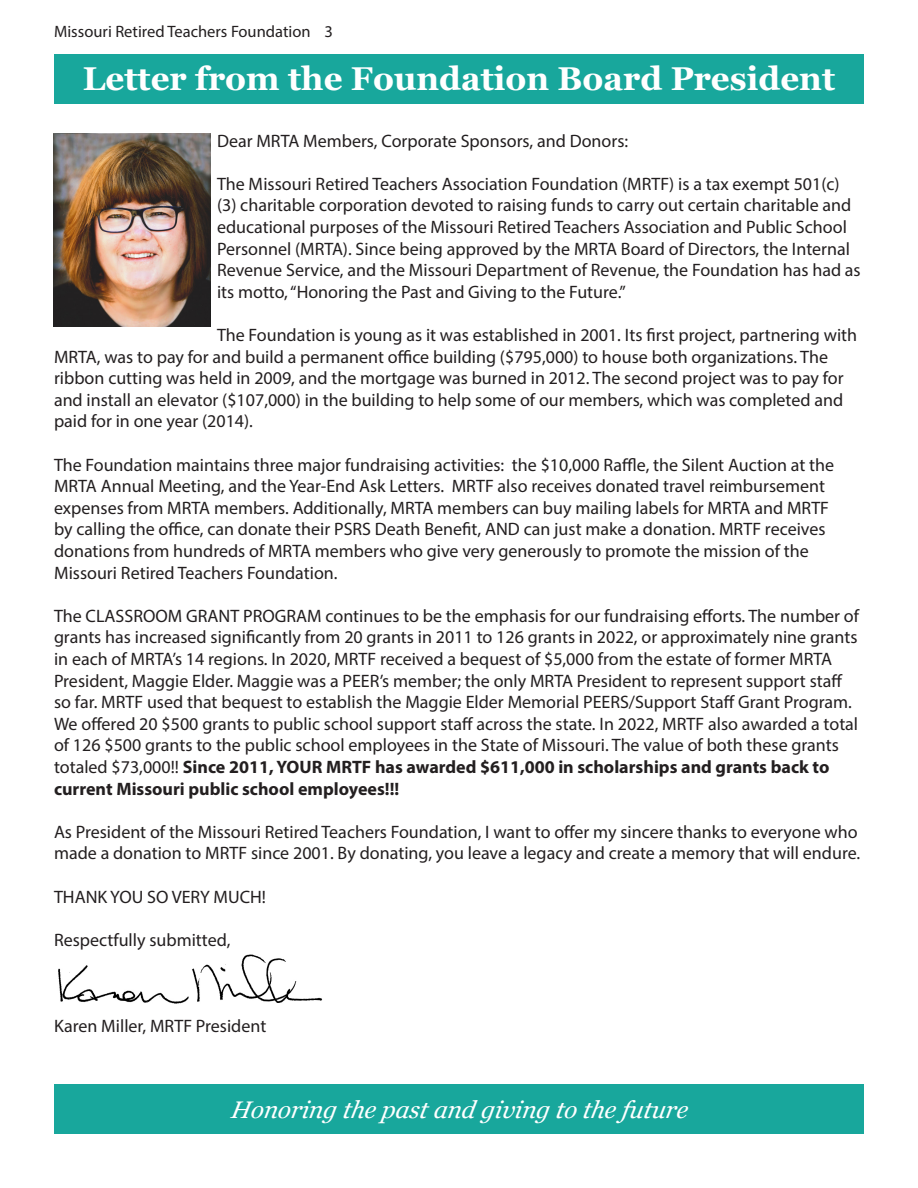
<style>
.page{position:relative;width:918px;height:1188px;background:#fff}
.page>*{position:absolute;margin:0;border:0;box-sizing:border-box;transform-origin:0 0}
.t1{font:700 33px "Georgia";color:#fff}
.t2{font:italic 24px "Georgia";color:#fff}
.t3{font:18px/21.6px "Myriad Pro";color:#231f20}
.t4{font:16.5px "Myriad Pro";color:#231f20}
.s1{font-weight:700}
</style>
<div class="page">
<div style="left:54px;top:1084px;width:810px;height:50px;background:#18a79c"></div>
<div style="left:54px;top:54px;width:810px;height:50px;background:#18a79c"></div>
<img style="left:58px;top:954px;width:265px;height:50px">
<img style="left:54px;top:134px;width:156px;height:193px">
<p class="t4" style="left:54px;top:22px;width:281px">Missouri Retired Teachers Foundation 3</p>
<p class="t1" style="left:83px;top:58px;width:754px">Letter from the Foundation Board President</p>
<p class="t3" style="left:217px;top:129px;width:413px">Dear MRTA Members, Corporate Sponsors, and Donors:</p>
<p class="t3" style="left:217px;top:173px;width:645px">The Missouri Retired Teachers Association Foundation (MRTF) is a tax exempt 501(c) (3) charitable corporation devoted to raising funds to carry out certain charitable and educational purposes of the Missouri Retired Teachers Association and Public School Personnel (MRTA). Since being approved by the MRTA Board of Directors, the Internal Revenue Service, and the Missouri Department of Revenue, the Foundation has had as its motto, “Honoring the Past and Giving to the Future.”</p>
<p class="t3" style="left:54px;top:324px;width:805px;text-indent:163px">The Foundation is young as it was established in 2001. Its first project, partnering with MRTA, was to pay for and build a permanent office building ($795,000) to house both organizations. The ribbon cutting was held in 2009, and the mortgage was burned in 2012. The second project was to pay for and install an elevator ($107,000) in the building to help some of our members, which was completed and paid for in one year (2014).</p>
<p class="t3" style="left:54px;top:453px;width:782px">The Foundation maintains three major fundraising activities: the $10,000 Raffle, the Silent Auction at the MRTA Annual Meeting, and the Year-End Ask Letters. MRTF also receives donated travel reimbursement expenses from MRTA members. Additionally, MRTA members can buy mailing labels for MRTA and MRTF by calling the office, can donate their PSRS Death Benefit, AND can just make a donation. MRTF receives donations from hundreds of MRTA members who give very generously to promote the mission of the Missouri Retired Teachers Foundation.</p>
<p class="t3" style="left:54px;top:605px;width:807px">The CLASSROOM GRANT PROGRAM continues to be the emphasis for our fundraising efforts. The number of grants has increased significantly from 20 grants in 2011 to 126 grants in 2022, or approximately nine grants in each of MRTA’s 14 regions. In 2020, MRTF received a bequest of $5,000 from the estate of former MRTA President, Maggie Elder. Maggie was a PEER’s member; the only MRTA President to represent support staff so far. MRTF used that bequest to establish the Maggie Elder Memorial PEERS/Support Staff Grant Program.<br>We offered 20 $500 grants to public school support staff across the state. In 2022, MRTF also awarded a total of 126 $500 grants to the public school employees in the State of Missouri. The value of both these grants totaled $73,000!! <span class="s1">Since 2011, YOUR MRTF has awarded $611,000 in scholarships and grants back to current Missouri public school employees!!!</span></p>
<p class="t3" style="left:54px;top:821px;width:808px">As President of the Missouri Retired Teachers Foundation, I want to offer my sincere thanks to everyone who made a donation to MRTF since 2001. By donating, you leave a legacy and create a memory that will endure.</p>
<p class="t3" style="left:54px;top:885px;width:214px">THANK YOU SO VERY MUCH!</p>
<p class="t3" style="left:54px;top:929px;width:178px">Respectfully submitted,</p>
<p class="t3" style="left:54px;top:1015px;width:214px">Karen Miller, MRTF President</p>
<h2 class="t2" style="left:231px;top:1095px;width:463px">Honoring the p astand giving to the future</h2>
</div>
